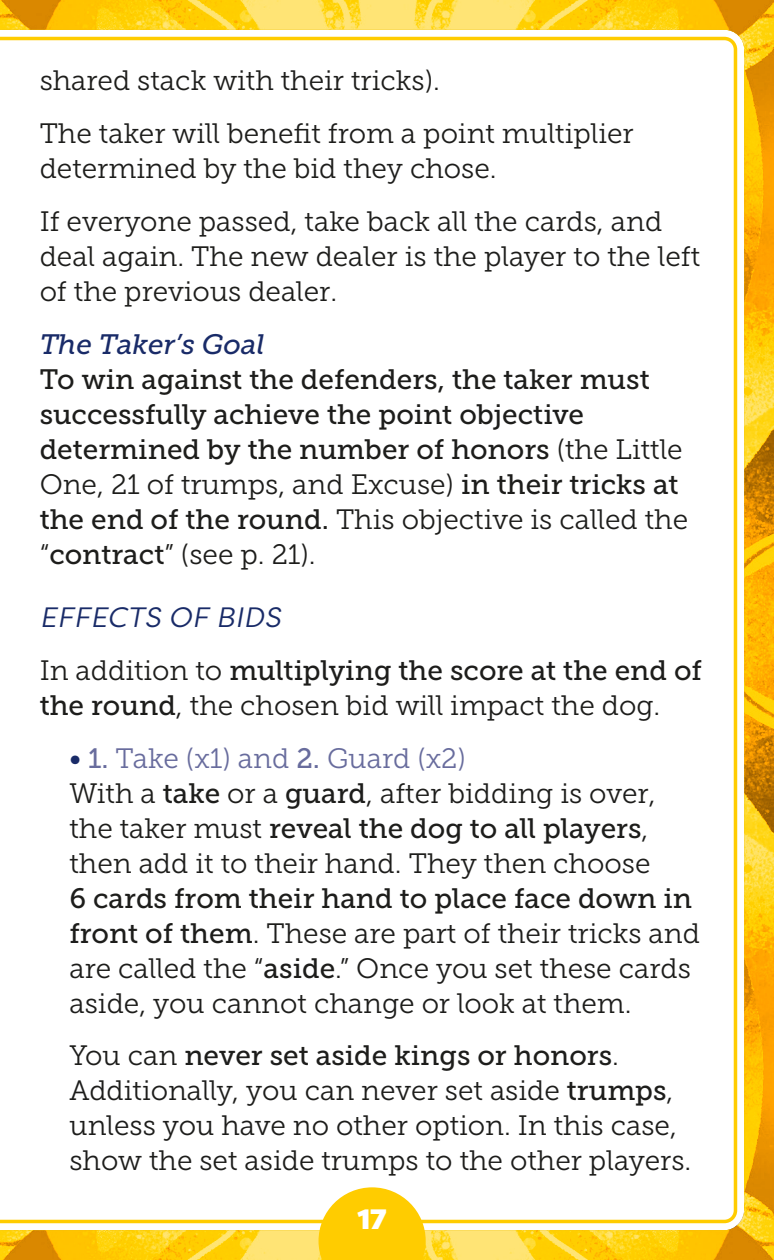
<style>
.page{position:relative;width:774px;height:1260px;background:#fff}
.page>*{position:absolute;margin:0;border:0;box-sizing:border-box;transform-origin:0 0}
.t1{font:28px/35px "Museo Slab 300";color:#1d1d1b}
.t2{font:28px/35px "Museo Slab 500";color:#1d1d1b}
.t3{font:italic 28px "Museo Slab 500";color:#192b68}
.t4{font:italic 28px "Filson Pro";letter-spacing:.02em;color:#192b68}
.t5{font:900 28px "Filson Pro";color:#fff}
.s1{font-family:"Museo Slab 300"}
.s2{font-family:"Museo Slab 500"}
.s3{font-family:"Museo Slab 500";color:#192b68}
.s4{font-family:"Museo Slab 500";color:#686c9d}
.s5{color:#686c9d}
</style>
<div class="page">
<img style="left:0;top:0;width:774px;height:1260px">
<svg style="left:318px;top:1187px;width:108px;height:73px"></svg>
<p class="t1" style="left:40px;top:55px;width:596px;line-height:52.9px">shared stack with their tricks).<br>The taker will benefit from a point multiplier</p>
<p class="t1" style="left:40px;top:142px;width:624px;line-height:52.9px">determined by the bid they chose.<br>If everyone passed, take back all the cards, and</p>
<p class="t1" style="left:40px;top:239px;width:662px">deal again. The new dealer is the player to the left of the previous dealer.</p>
<p class="t3" style="left:40px;top:329px;width:227px">The Taker’s Goal</p>
<p class="t2" style="left:40px;top:362px;width:644px">To win against the defenders, the taker must successfully achieve the point objective determined by the number of honors <span class="s1">(the Little</span></p>
<p class="t1" style="left:40px;top:467px;width:650px">One, 21 of trumps, and Excuse) <span class="s2">in their tricks at the end of the round.</span> This objective is called the “<span class="s2">contract</span>” (see p. 21).</p>
<p class="t4" style="left:40px;top:599px;width:242px">EFFECTS OF BIDS</p>
<p class="t2" style="left:40px;top:653px;width:664px"><span class="s1">In addition to</span> multiplying the score at the end of</p>
<p class="t1" style="left:40px;top:688px;width:622px"><span class="s2">the round</span>, the chosen bid will impact the dog.</p>
<p class="t1" style="left:69px;top:741px;width:588px"><span class="s3">•</span> <span class="s4">1.</span> <span class="s5">Take (x1) and</span> <span class="s4">2.</span> <span class="s5">Guard (x2)<br></span>With a <span class="s2">take</span> or a <span class="s2">guard</span>, after bidding is over,</p>
<p class="t2" style="left:69px;top:811px;width:580px"><span class="s1">the taker must</span> reveal the dog to all players<span class="s1">,</span></p>
<p class="t1" style="left:69px;top:846px;width:582px">then add it to their hand. They then choose</p>
<p class="t2" style="left:69px;top:881px;width:624px">6 cards from their hand to place face down in</p>
<p class="t1" style="left:69px;top:916px;width:632px"><span class="s2">front of them</span>. These are part of their tricks and are called the “<span class="s2">aside</span>.” Once you set these cards aside, you cannot change or look at them.</p>
<p class="t2" style="left:69px;top:1038px;width:551px"><span class="s1">You can</span> never set aside kings or honors<span class="s1">.</span></p>
<p class="t1" style="left:69px;top:1073px;width:623px">Additionally, you can never set aside <span class="s2">trumps</span>, unless you have no other option. In this case, show the set aside trumps to the other players.</p>
<p class="t5" style="left:358px;top:1202px;width:31px">17</p>
</div>
